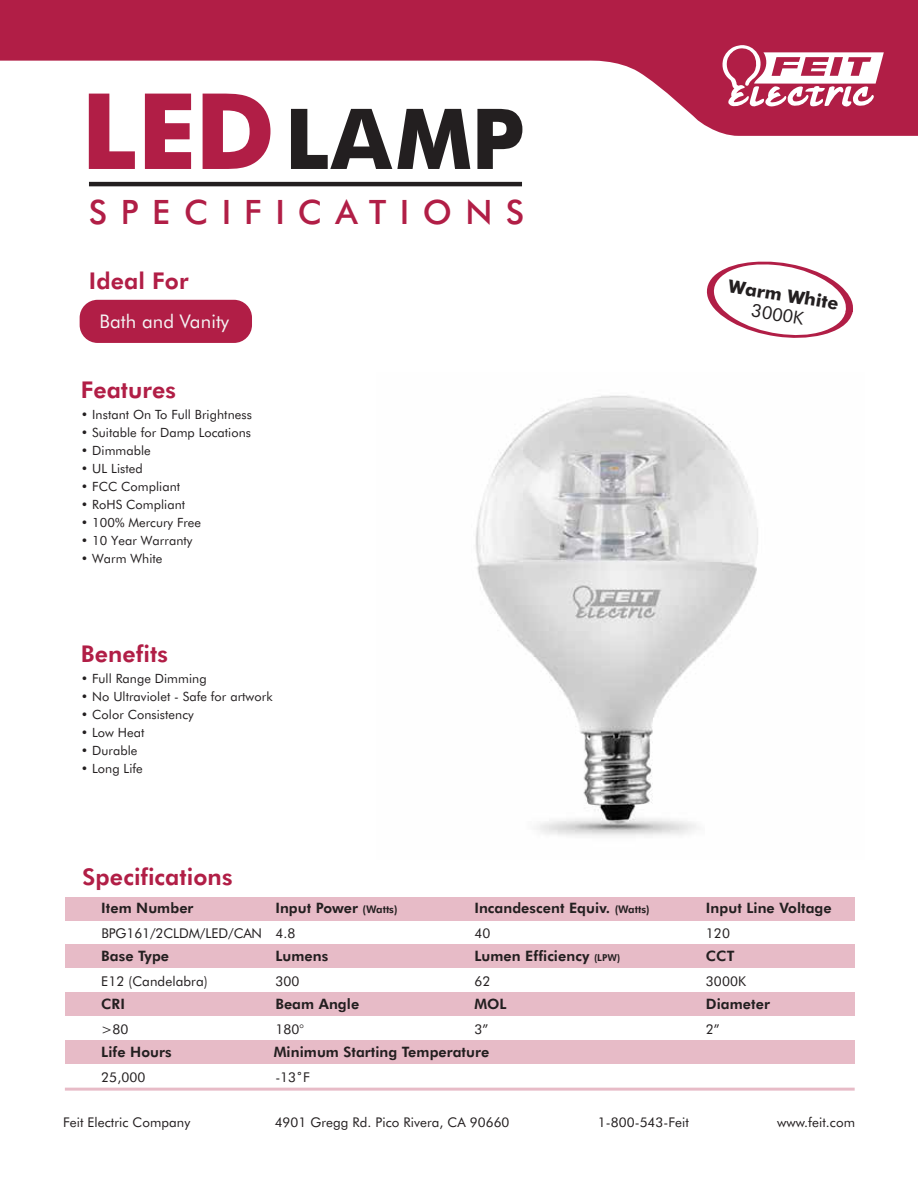
<style>
.page{position:relative;width:918px;height:1188px;background:#fff}
.page>*{position:absolute;margin:0;border:0;box-sizing:border-box;transform-origin:0 0}
.t1{font:700 84px "Futura BT";color:#231f20}
.t2{font:500 33.6px "Futura BT";letter-spacing:.4em;color:#b11e46}
.t3{font:800 23.1px "Futura BT";letter-spacing:.005em;color:#b11e46}
.t4{font:18.9px "Futura BT";letter-spacing:.005em;color:#f5f5f5}
.t5{font:700 17.85px "Futura BT";color:#231f20}
.t6{font:17.85px "Futura BT";color:#231f20}
.t7{font:800 14.4px "Futura BT";letter-spacing:.005em;color:#231f20}
.t8{font:13.5px "Futura BT";letter-spacing:.005em;color:#231f20}
.t9{font:13.35px "Futura BT";letter-spacing:.005em;color:#231f20}
.t10{font:12.75px "Futura BT";letter-spacing:.005em;color:#231f20}
.s1{font-size:105.45px;color:#b11e46}
.s2{font-size:10.5px}
.s3{font-size:9.6px}
</style>
<div class="page">
<div style="left:80px;top:300px;width:172px;height:43px;background:#b11e46;border-radius:18px"></div>
<hr style="left:89px;top:182px;width:433px;height:4px;background:#231f20">
<svg style="left:0;top:0;width:918px;height:136px;fill:#b11e46"></svg>
<svg style="left:721px;top:45px;width:163px;height:63px"></svg>
<div style="left:65px;top:897px;width:790px;height:24px;background:#e7bbc7"></div>
<div style="left:65px;top:944px;width:790px;height:24px;background:#e7bbc7"></div>
<div style="left:65px;top:992px;width:790px;height:24px;background:#e7bbc7"></div>
<div style="left:65px;top:1040px;width:790px;height:24px;background:#e7bbc7"></div>
<hr style="left:65px;top:1088px;width:790px;height:3px;background:#b11e46">
<svg style="left:706px;top:261px;width:147px;height:77px"></svg>
<img style="left:475px;top:395px;width:283px;height:441px">
<h1 class="t1" style="left:81px;top:88px;width:445px"><span class="s1">LED</span>LAMP</h1>
<h2 class="t2" style="left:89px;top:191px;width:437px">SPECIFICATIONS</h2>
<h3 class="t3" style="left:89px;top:267px;width:101px">Ideal For</h3>
<h3 class="t4" style="left:99px;top:310px;width:131px">Bath and Vanity</h3>
<h3 class="t3" style="left:81px;top:376px;width:97px">Features</h3>
<p class="t10" style="left:81px;top:407px;width:173px">• Instant On To Full Brightness</p>
<p class="t10" style="left:81px;top:425px;width:172px">• Suitable for Damp Locations</p>
<p class="t10" style="left:81px;top:443px;width:72px">• Dimmable</p>
<p class="t10" style="left:81px;top:461px;width:63px">• UL Listed</p>
<p class="t10" style="left:81px;top:479px;width:101px">• FCC Compliant</p>
<p class="t10" style="left:81px;top:497px;width:106px">• RoHS Compliant</p>
<p class="t10" style="left:81px;top:515px;width:122px">• 100% Mercury Free</p>
<p class="t10" style="left:81px;top:533px;width:113px">• 10 Year Warranty</p>
<p class="t10" style="left:81px;top:551px;width:83px">• Warm White</p>
<h3 class="t3" style="left:81px;top:639px;width:89px">Benefits</h3>
<p class="t10" style="left:81px;top:670px;width:127px">• Full Range Dimming</p>
<p class="t10" style="left:81px;top:688px;width:193px">• No Ultraviolet - Safe for artwork</p>
<p class="t10" style="left:81px;top:706px;width:114px">• Color Consistency</p>
<p class="t10" style="left:81px;top:724px;width:65px">• Low Heat</p>
<p class="t10" style="left:81px;top:742px;width:58px">• Durable</p>
<p class="t10" style="left:81px;top:760px;width:64px">• Long Life</p>
<h3 class="t3" style="left:82px;top:862px;width:152px">Specifications</h3>
<p class="t7" style="left:101px;top:899px;width:94px">Item Number</p>
<p class="t8" style="left:101px;top:925px;width:195px">BPG161/2CLDM/LED/CAN 4.8</p>
<p class="t8" style="left:474px;top:925px;width:17px">40</p>
<p class="t7" style="left:474px;top:899px;width:177px">Incandescent Equiv. <span class="s2">(Watts)</span></p>
<p class="t7" style="left:275px;top:899px;width:124px">Input Power <span class="s2">(Watts)</span></p>
<h3 class="t5" style="left:730px;top:275px;width:113px;rotate:9deg">Warm White</h3>
<h3 class="t6" style="left:753px;top:299px;width:54px;rotate:9deg">3000K</h3>
<p class="t7" style="left:706px;top:899px;width:127px">Input Line Voltage</p>
<p class="t8" style="left:706px;top:925px;width:26px">120</p>
<p class="t7" style="left:101px;top:947px;width:69px">Base Type</p>
<p class="t7" style="left:474px;top:947px;width:147px">Lumen Efficiency <span class="s3">(LPW)</span></p>
<p class="t7" style="left:706px;top:947px;width:30px">CCT</p>
<p class="t7" style="left:275px;top:947px;width:54px">Lumens</p>
<p class="t7" style="left:275px;top:995px;width:85px">Beam Angle</p>
<p class="t8" style="left:101px;top:973px;width:108px">E12 (Candelabra)</p>
<p class="t8" style="left:706px;top:973px;width:42px">3000K</p>
<p class="t8" style="left:275px;top:973px;width:26px">300</p>
<p class="t8" style="left:474px;top:973px;width:17px">62</p>
<p class="t8" style="left:275px;top:1021px;width:30px">180°</p>
<p class="t8" style="left:706px;top:1021px;width:15px">2”</p>
<p class="t7" style="left:706px;top:995px;width:65px">Diameter</p>
<p class="t7" style="left:101px;top:995px;width:25px">CRI</p>
<p class="t7" style="left:474px;top:995px;width:34px">MOL</p>
<p class="t8" style="left:474px;top:1021px;width:15px">3”</p>
<p class="t8" style="left:101px;top:1021px;width:29px">&gt;80</p>
<p class="t7" style="left:101px;top:1043px;width:72px">Life Hours</p>
<p class="t8" style="left:101px;top:1069px;width:46px">25,000</p>
<p class="t7" style="left:274px;top:1043px;width:217px">Minimum Starting Temperature</p>
<p class="t8" style="left:275px;top:1069px;width:36px">-13˚F</p>
<p class="t9" style="left:63px;top:1114px;width:129px">Feit Electric Company</p>
<p class="t9" style="left:275px;top:1114px;width:236px">4901 Gregg Rd. Pico Rivera, CA 90660</p>
<p class="t9" style="left:598px;top:1114px;width:92px">1-800-543-Feit</p>
<p class="t9" style="left:777px;top:1114px;width:79px">www.feit.com</p>
</div>
